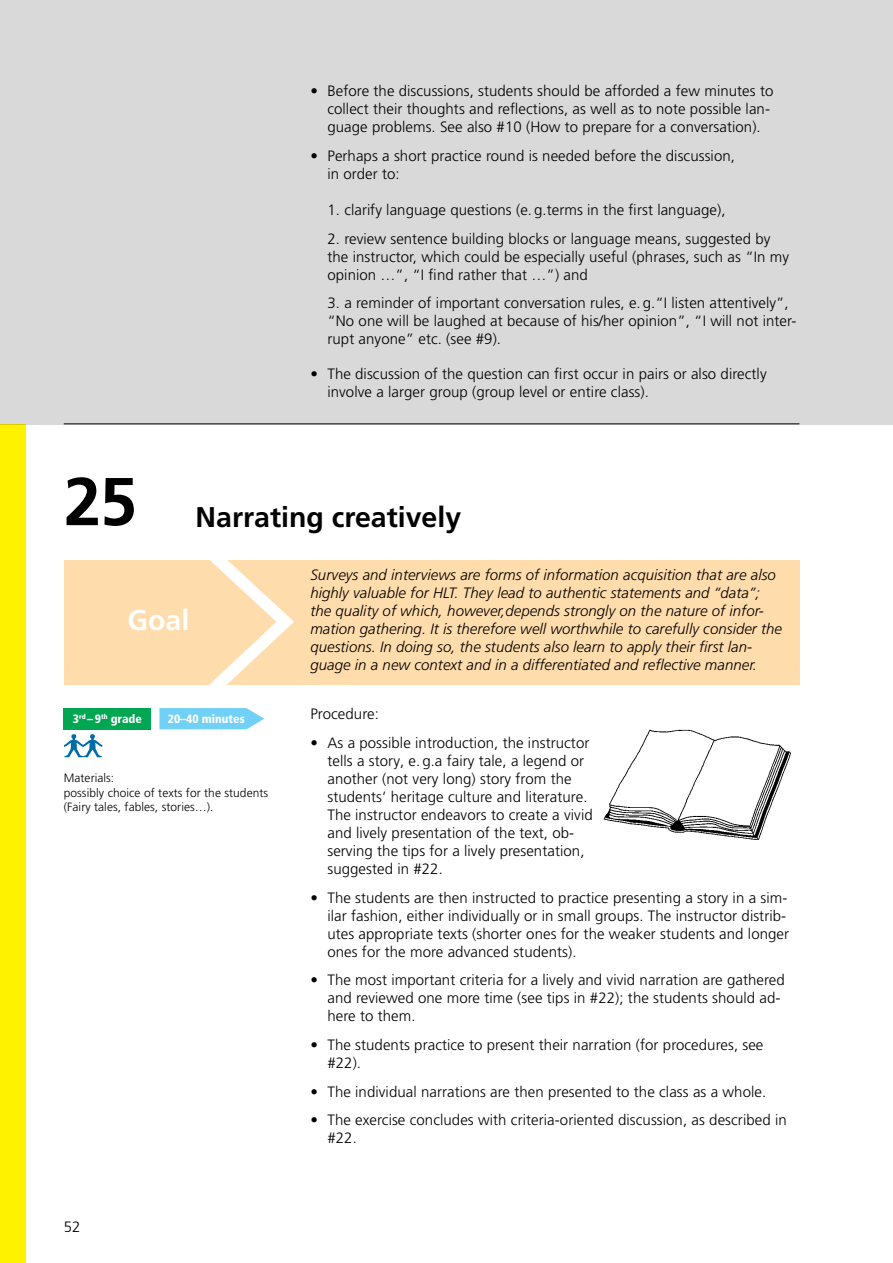
<style>
.page{position:relative;width:893px;height:1263px;background:#fff}
.page>*{position:absolute;margin:0;border:0;box-sizing:border-box;transform-origin:0 0}
.t1{font:700 67.5px "Frutiger LT Pro";color:#000}
.t2{font:700 28.5px "Frutiger LT Pro";color:#000}
.t3{font:700 28.5px "Frutiger LT Pro";color:#fff}
.t4{font:300 15px/18px "Frutiger LT Pro";letter-spacing:.005em;color:#000}
.t5{font:italic 300 15px/18px "Frutiger LT Pro";letter-spacing:.005em;color:#000}
.t6{font:300 12px/14.4px "Frutiger LT Pro";letter-spacing:.005em;color:#000}
.t7{font:900 condensed 12px "Frutiger LT Pro";color:#fff}
</style>
<div class="page">
<div style="left:64px;top:560px;width:735px;height:124px;background:#ffdcac"></div>
<svg style="left:64px;top:734px;width:39px;height:23px"></svg>
<img style="left:603px;top:729px;width:188px;height:111px">
<div style="left:64px;top:708px;width:87px;height:21px;background:#00a651"></div>
<svg style="left:159px;top:560px;width:144px;height:169px"></svg>
<div style="left:0;top:424px;width:26px;height:839px;background:#fff200"></div>
<div style="left:0;top:0;width:893px;height:424px;background:#d9d9d9"></div>
<hr style="left:892px;top:352px;width:1px;height:911px;background:#000">
<p class="t4" style="left:327px;top:82px;width:447px;text-indent:-17px">• Before the discussions, students should be afforded a few minutes to collect their thoughts and reflections, as well as to note possible lan&shy;guage problems. See also #10 (How to prepare for a conversation).</p>
<p class="t4" style="left:327px;top:147px;width:409px;text-indent:-17px">• Perhaps a short practice round is needed before the discussion, in order to:</p>
<p class="t4" style="left:327px;top:201px;width:400px">1. clarify language questions (e.g.terms in the first language),</p>
<p class="t4" style="left:327px;top:229px;width:463px">2. review sentence building blocks or language means, suggested by the instructor, which could be especially useful (phrases, such as “In my opinion …”, “I find rather that …”) and</p>
<p class="t4" style="left:327px;top:294px;width:470px">3. a reminder of important conversation rules, e.g.“I listen attentively”, “No one will be laughed at because of his/her opinion”, “I will not inter&shy;rupt anyone” etc. (see #9).</p>
<p class="t4" style="left:327px;top:365px;width:441px;text-indent:-17px">• The discussion of the question can first occur in pairs or also directly involve a larger group (group level or entire class).</p>
<h1 class="t1" style="left:64px;top:462px;width:75px">25</h1>
<h2 class="t2" style="left:196px;top:501px;width:267px">Narrating creatively</h2>
<h2 class="t3" style="left:128px;top:604px;width:63px">Goal</h2>
<p class="t5" style="left:310px;top:566px;width:473px">Surveys and interviews are forms of information acquisition that are also highly valuable for HLT. They lead to authentic statements and “data”; the quality of which, however,depends strongly on the nature of infor&shy;mation gathering. It is therefore well worthwhile to carefully consider the questions. In doing so, the students also learn to apply their first lan&shy;guage in a new context and in a differentiated and reflective manner.</p>
<p class="t7" style="left:73px;top:711px;width:70px">3<sup>rd</sup> –9<sup>th</sup> grade</p>
<p class="t7" style="left:168px;top:711px;width:78px">20–40 minutes</p>
<p class="t6" style="left:64px;top:771px;width:206px">Materials:<br>possibly choice of texts for the students (Fairy tales, fables, stories…).</p>
<p class="t4" style="left:64px;top:1217px;width:18px">52</p>
<p class="t4" style="left:310px;top:705px;width:70px">Procedure:</p>
<p class="t4" style="left:327px;top:734px;width:267px;text-indent:-17px">• As a possible introduction, the instructor tells a story, e.g.a fairy tale, a legend or another (not very long) story from the students‘ heritage culture and literature.<br>The instructor endeavors to create a vivid and lively presentation of the text, ob&shy;serving the tips for a lively presentation, suggested in #22.</p>
<p class="t4" style="left:327px;top:888px;width:463px;text-indent:-17px">• The students are then instructed to practice presenting a story in a sim&shy;ilar fashion, either individually or in small groups. The instructor distrib&shy;utes appropriate texts (shorter ones for the weaker students and longer ones for the more advanced students).</p>
<p class="t4" style="left:327px;top:971px;width:459px;text-indent:-17px">• The most important criteria for a lively and vivid narration are gathered and reviewed one more time (see tips in #22); the students should ad&shy;here to them.</p>
<p class="t4" style="left:327px;top:1036px;width:438px;text-indent:-17px">• The students practice to present their narration (for procedures, see #22).</p>
<p class="t4" style="left:310px;top:1082px;width:457px">• The individual narrations are then presented to the class as a whole.</p>
<p class="t4" style="left:327px;top:1111px;width:461px;text-indent:-17px">• The exercise concludes with criteria-oriented discussion, as described in #22.</p>
</div>
